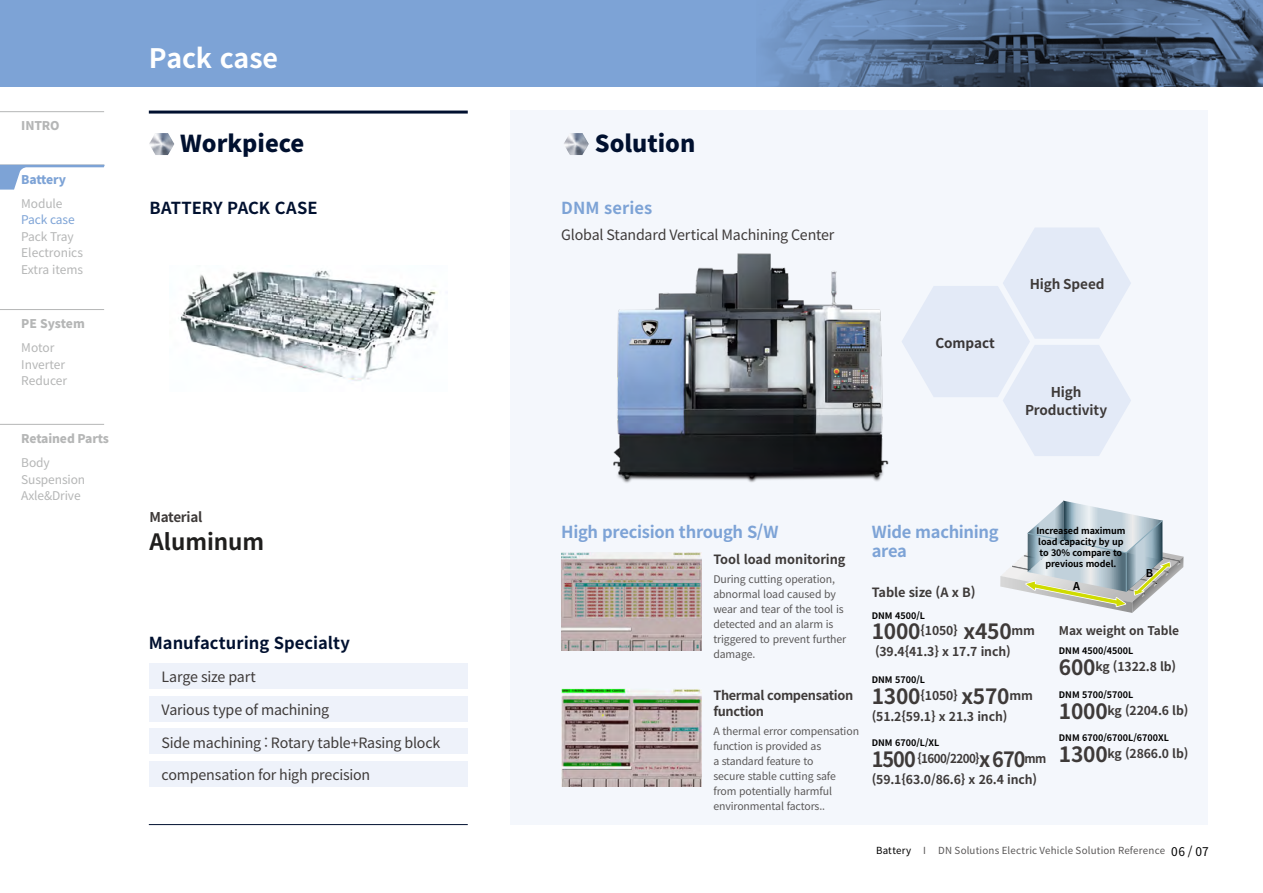
<style>
.page{position:relative;width:1263px;height:893px;background:#fff}
.page>*{position:absolute;margin:0;border:0;box-sizing:border-box;transform-origin:0 0}
.t1{font:700 26.85px "Noto Sans KR";letter-spacing:-.005em;color:#fff}
.t2{font:900 23.25px "Noto Sans KR";color:#00102f}
.t3{font:700 22.5px "Noto Sans KR";color:#1f1e1d}
.t4{font:700 21px "Noto Sans KR";letter-spacing:-.01em;color:#3e3a39}
.t5{font:700 16.5px/19.8px "Noto Sans KR";letter-spacing:-.02em;color:#7da3d6}
.t6{font:700 16.5px "Noto Sans KR";color:#00102f}
.t7{font:700 16.5px "Noto Sans KR";letter-spacing:.005em;color:#7da3d6}
.t8{font:14.25px "Noto Sans KR";letter-spacing:-.02em;color:#3e3a39}
.t9{font:700 13.5px/18px "Noto Sans KR";letter-spacing:-.01em;color:#3e3a39;text-align:center}
.t10{font:700 12.75px/16.5px "Noto Sans KR";letter-spacing:-.025em;color:#3e3a39}
.t11{font:700 12.75px "Noto Sans KR";color:#3e3a39}
.t12{font:700 12.3px "Noto Sans KR";letter-spacing:-.01em;color:#3e3a39}
.t13{font:700 12.3px/21px "Noto Sans KR";letter-spacing:-.03em;color:#3e3a39;scale:.95 1}
.t14{font:12px/16.5px "Noto Sans KR";letter-spacing:-.01em;color:#b5b6b6}
.t15{font:900 12px "Noto Sans KR";letter-spacing:-.01em;color:#b5b6b6}
.t16{font:700 12px "Noto Sans KR";letter-spacing:-.01em;color:#3e3a39}
.t17{font:12px "Noto Sans KR";letter-spacing:-.01em;color:#7da3d6}
.t18{font:900 12px "Noto Sans KR";letter-spacing:-.02em;color:#7da3d6}
.t19{font:700 10.8px "Noto Sans KR";color:#000}
.t20{font:10.5px/15px "Noto Sans KR";letter-spacing:-.01em;color:#595757}
.t21{font:9.75px "Noto Sans KR";letter-spacing:.02em;color:#595757}
.t22{font:700 9px/10.8px "Noto Sans KR";color:#000;text-align:center}
.s1{font-size:21px}
.s2{color:#000}
.s3{font-size:12px;color:#000}
</style>
<div class="page">
<svg style="left:0;top:0;width:1263px;height:87px;background:#6c8db9"></svg>
<div style="left:510px;top:111px;width:698px;height:714px;background:#f4f7fc"></div>
<img style="left:564px;top:133px;width:25px;height:22px">
<img style="left:149px;top:133px;width:25px;height:22px">
<hr style="left:149px;top:111px;width:319px;height:3px;background:#00102f">
<hr style="left:149px;top:824px;width:319px;height:1px;background:#00102f">
<svg style="left:902px;top:228px;width:229px;height:228px"></svg>
<div style="left:149px;top:761px;width:319px;height:26px;background:#eef2fa"></div>
<div style="left:149px;top:663px;width:319px;height:26px;background:#eef2fa"></div>
<div style="left:149px;top:696px;width:319px;height:25px;background:#eef2fa"></div>
<div style="left:149px;top:729px;width:319px;height:25px;background:#eef2fa"></div>
<img style="left:561px;top:689px;width:140px;height:98px">
<img style="left:561px;top:553px;width:140px;height:98px">
<svg style="left:1000px;top:501px;width:183px;height:112px"></svg>
<img style="left:178px;top:270px;width:260px;height:111px">
<hr style="left:0;top:111px;width:104px;height:1px;background:#b5b6b6">
<hr style="left:0;top:309px;width:104px;height:1px;background:#b5b6b6">
<hr style="left:0;top:424px;width:104px;height:1px;background:#b5b6b6">
<svg style="left:0;top:165px;width:105px;height:25px"></svg>
<img style="left:613px;top:253px;width:276px;height:230px">
<p class="t15" style="left:21px;top:119px;width:40px">INTRO</p>
<p class="t18" style="left:21px;top:173px;width:46px">Battery</p>
<p class="t14" style="left:21px;top:195px;width:43px">Module</p>
<p class="t17" style="left:21px;top:213px;width:55px">Pack case</p>
<p class="t14" style="left:21px;top:228px;width:63px">Pack Tray<br>Electronics<br>Extra items</p>
<p class="t15" style="left:21px;top:317px;width:65px">PE System</p>
<p class="t14" style="left:21px;top:340px;width:47px">Motor<br>Inverter<br>Reducer</p>
<p class="t15" style="left:21px;top:432px;width:89px">Retained Parts</p>
<p class="t14" style="left:21px;top:455px;width:65px">Body<br>Suspension<br>Axle&amp;Drive</p>
<h1 class="t1" style="left:149px;top:43px;width:131px">Pack case</h1>
<h2 class="t2" style="left:180px;top:131px;width:126px">Workpiece</h2>
<h2 class="t2" style="left:595px;top:131px;width:102px">Solution</h2>
<h3 class="t6" style="left:150px;top:199px;width:170px">BATTERY PACK CASE</h3>
<h3 class="t7" style="left:561px;top:199px;width:92px">DNM series</h3>
<h3 class="t8" style="left:561px;top:227px;width:275px">Global Standard Vertical Machining Center</h3>
<p class="t9" style="left:935px;top:334px;width:61px">Compact</p>
<p class="t9" style="left:1030px;top:275px;width:76px">High Speed</p>
<p class="t9" style="left:1025px;top:384px;width:84px">High<br>Productivity</p>
<p class="t9" style="left:150px;top:508px;width:54px">Material</p>
<h3 class="t3" style="left:150px;top:529px;width:116px">Aluminum</h3>
<h3 class="t6" style="left:149px;top:634px;width:203px">Manufacturing Specialty</h3>
<h3 class="t8" style="left:162px;top:669px;width:96px">Large size part</h3>
<h3 class="t8" style="left:162px;top:702px;width:169px">Various type of machining</h3>
<h3 class="t8" style="left:162px;top:734px;width:280px">Side machining : Rotary table+Rasing block</h3>
<h3 class="t8" style="left:162px;top:767px;width:210px">compensation for high precision</h3>
<h3 class="t5" style="left:561px;top:522px;width:219px">High precision through S/W</h3>
<p class="t11" style="left:713px;top:552px;width:134px">Tool load monitoring</p>
<p class="t20" style="left:713px;top:572px;width:134px">During cutting operation, abnormal load caused by wear and tear of the tool is detected and an alarm is triggered to prevent further damage.</p>
<p class="t10" style="left:713px;top:687px;width:141px">Thermal compensation function</p>
<p class="t20" style="left:713px;top:724px;width:147px">A thermal error compensation function is provided as<br>a standard feature to<br>secure stable cutting safe from potentially harmful environmental factors..</p>
<h3 class="t5" style="left:872px;top:522px;width:128px">Wide machining area</h3>
<p class="t22" style="left:1036px;top:526px;width:91px">Increased maximum load capacity by up to 30% compare to previous model.</p>
<p class="t19" style="left:1146px;top:567px;width:9px">B</p>
<p class="t10" style="left:872px;top:584px;width:105px">Table size (A x B)</p>
<h3 class="t4" style="left:872px;top:620px;width:165px">1000<sup>{1050}</sup> x450<sup>mm</sup></h3>
<p class="t12" style="left:875px;top:645px;width:137px">(39.4{41.3} x 17.7 inch)</p>
<p class="t22" style="left:872px;top:610px;width:55px">DNM 4500/L</p>
<p class="t22" style="left:872px;top:675px;width:55px">DNM 5700/L</p>
<h3 class="t4" style="left:872px;top:684px;width:163px">1300<sup>{1050}</sup> x570<sup>mm</sup></h3>
<p class="t12" style="left:872px;top:710px;width:137px">(51.2{59.1} x 21.3 inch)</p>
<p class="t22" style="left:872px;top:738px;width:69px">DNM 6700/L/XL</p>
<p class="t13" style="left:872px;top:748px;width:185px"><span class="s1">1500</span> {1600/2200}<span class="s1">x 670</span>mm (59.1{63.0/86.6} x 26.4 inch)</p>
<p class="t19" style="left:1073px;top:580px;width:8px">A</p>
<p class="t16" style="left:1059px;top:624px;width:122px">Max weight on Table</p>
<p class="t22" style="left:1059px;top:645px;width:76px">DNM 4500/4500L</p>
<p class="t12" style="left:1059px;top:659px;width:119px"><span class="s1">600</span>kg (1322.8 lb)</p>
<p class="t22" style="left:1059px;top:690px;width:76px">DNM 5700/5700L</p>
<p class="t12" style="left:1059px;top:704px;width:131px"><span class="s1">1000</span>kg (2204.6 lb)</p>
<p class="t12" style="left:1059px;top:746px;width:131px"><span class="s1">1300</span>kg (2866.0 lb)</p>
<p class="t22" style="left:1059px;top:732px;width:112px">DNM 6700/6700L/6700XL</p>
<p class="t21" style="left:876px;top:844px;width:334px"><span class="s2">Battery</span> I DN Solutions Electric Vehicle Solution Reference <span class="s3">06 / 07</span></p>
</div>
